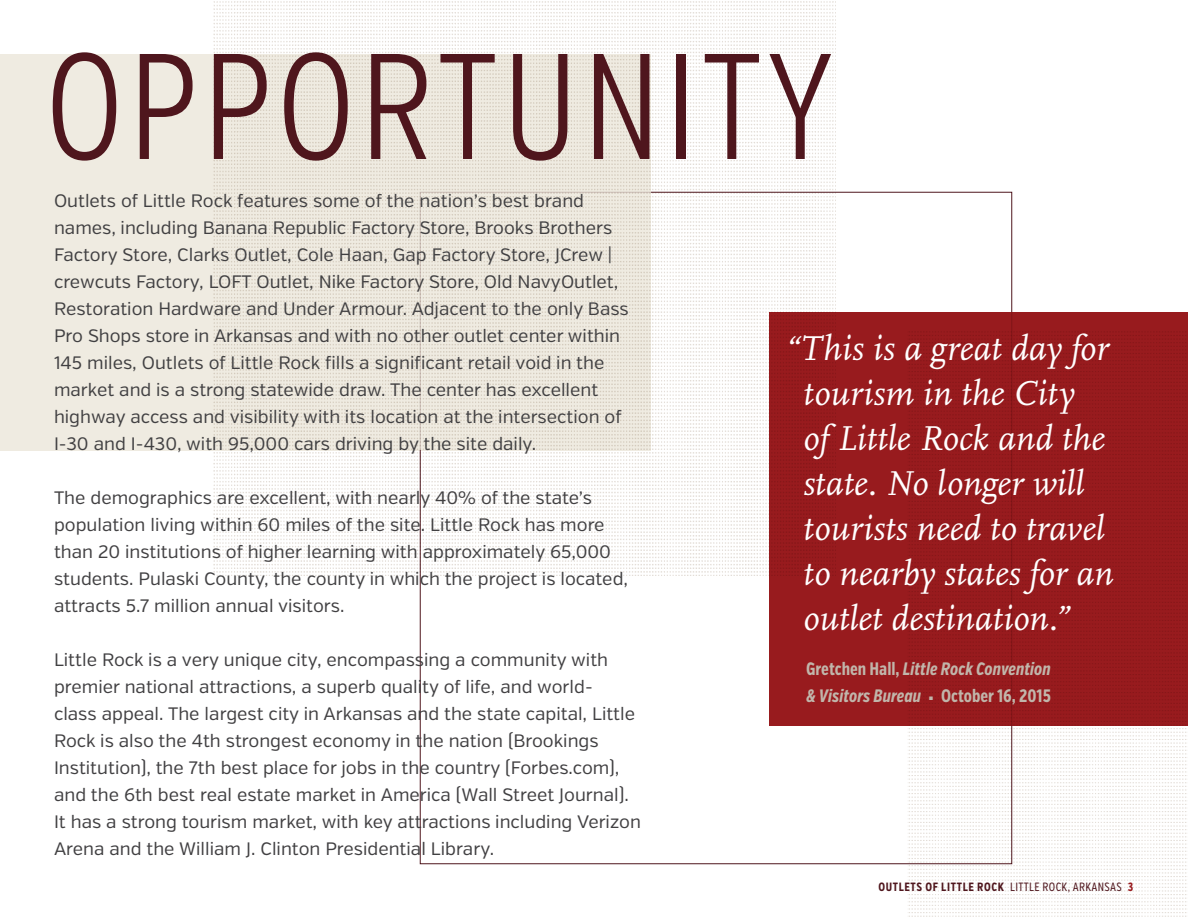
<style>
.page{position:relative;width:1188px;height:918px;background:#fff}
.page>*{position:absolute;margin:0;border:0;box-sizing:border-box;transform-origin:0 0}
.t1{font:300 150px "Verb Comp";letter-spacing:.025em;color:#4f161d}
.t2{font:italic 36px/45px "Scala OT";color:#fff}
.t3{font:18px/27px "Verb";color:#414042}
.t4{font:italic 700 18px/27px "Verb Comp";color:#c1b6ab}
.t5{font:700 12px "Verb Comp";letter-spacing:.05em;color:#4f161d}
.s1{font-style:normal}
.s2{font-family:"Scala OT";font-style:normal;font-size:5.25px}
.s3{font-weight:400}
.s4{color:#981b1e}
</style>
<div class="page">
<div style="left:0;top:54px;width:651px;height:397px;background:#efebe1"></div>
<div style="left:769px;top:312px;width:419px;height:414px;background:#981b1e"></div>
<img style="left:214px;top:1px;width:622px;height:575px">
<img style="left:907px;top:329px;width:280px;height:588px">
<h1 class="t1" style="left:45px;top:21px;width:791px">OPPORTUNITY</h1>
<p class="t3" style="left:54px;top:187px;width:576px">Outlets of Little Rock features some of the nation’s best brand names, including Banana Republic Factory Store, Brooks Brothers Factory Store, Clarks Outlet, Cole Haan, Gap Factory Store, JCrew | crewcuts Factory, LOFT Outlet, Nike Factory Store, Old NavyOutlet, Restoration Hardware and Under Armour. Adjacent to the only Bass Pro Shops store in Arkansas and with no other outlet center within 145 miles, Outlets of Little Rock fills a significant retail void in the market and is a strong statewide draw. The center has excellent highway access and visibility with its location at the intersection of I-30 and I-430, with 95,000 cars driving by the site daily.</p>
<p class="t3" style="left:54px;top:484px;width:576px">The demographics are excellent, with nearly 40% of the state’s population living within 60 miles of the site. Little Rock has more than 20 institutions of higher learning with approximately 65,000 students. Pulaski County, the county in which the project is located, attracts 5.7 million annual visitors.</p>
<p class="t3" style="left:54px;top:646px;width:588px">Little Rock is a very unique city, encompassing a community with premier national attractions, a superb quality of life, and world-<br>class appeal. The largest city in Arkansas and the state capital, Little Rock is also the 4th strongest economy in the nation (Brookings Institution), the 7th best place for jobs in the country (Forbes.com), and the 6th best real estate market in America (Wall Street Journal).<br>It has a strong tourism market, with key attractions including Verizon Arena and the William J. Clinton Presidential Library.</p>
<h2 class="t2" style="left:803px;top:326px;width:312px;text-indent:-18px">“This is a great day for tourism in the City<br>of Little Rock and the state. No longer will tourists need to travel to nearby states for an outlet destination.”</h2>
<p class="t4" style="left:806px;top:656px;width:246px"><span class="s1">Gretchen Hall,</span> Little Rock Convention &amp; Visitors Bureau <span class="s2">■</span> <span class="s1">October 16, 2015</span></p>
<p class="t5" style="left:878px;top:880px;width:256px">OUTLETS OF LITTLE ROCK <span class="s3">LITTLE ROCK, ARKANSAS</span> <span class="s4">3</span></p>
</div>
